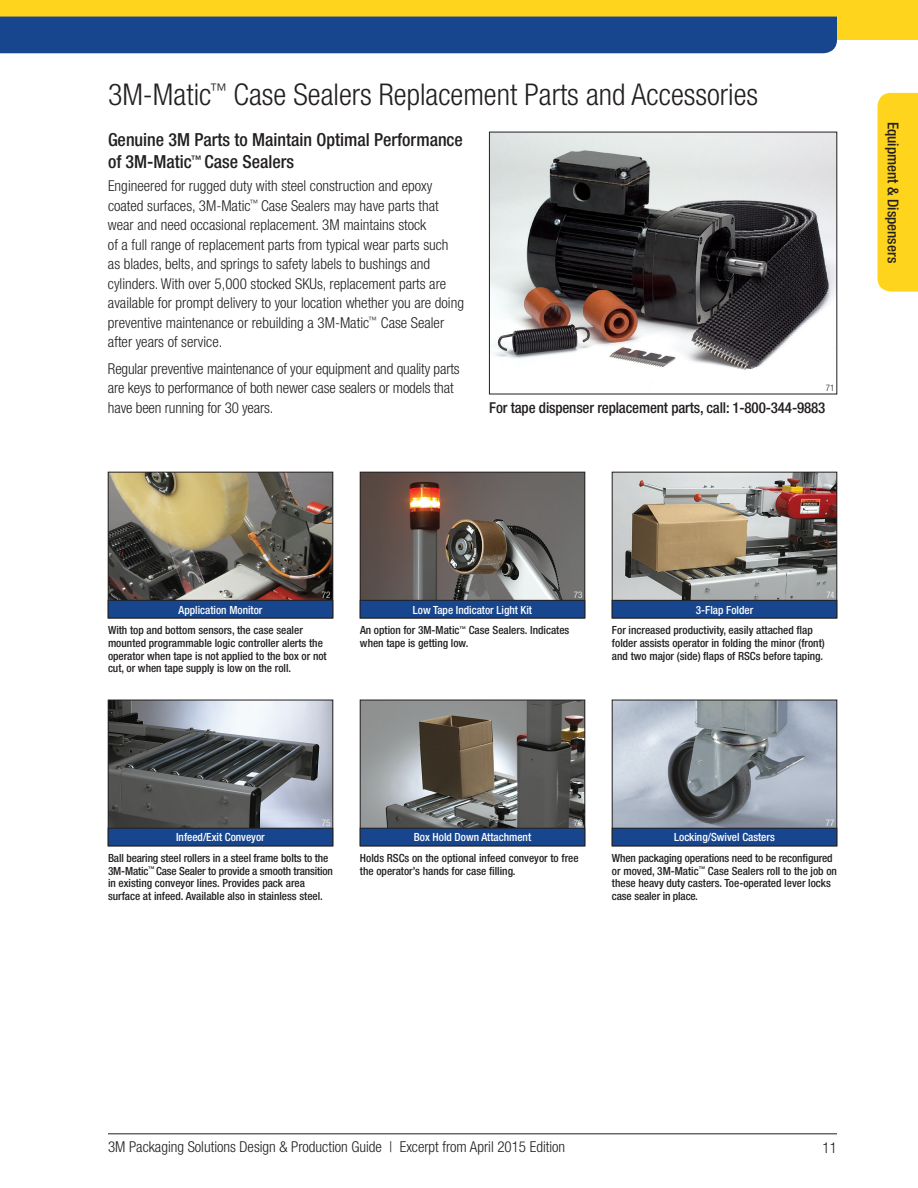
<style>
.page{position:relative;width:918px;height:1188px;background:#fff}
.page>*{position:absolute;margin:0;border:0;box-sizing:border-box;transform-origin:0 0}
.t1{font:300 condensed 30px "Helvetica Neue";color:#231f20}
.t2{font:500 condensed 18px/22.5px "Helvetica Neue";color:#231f20}
.t3{font:300 condensed 15px/19.5px "Helvetica Neue";color:#231f20}
.t4{font:500 condensed 15px "Helvetica Neue";letter-spacing:-.01em;color:#231f20}
.t5{font:500 condensed 11.25px/12.8px "Helvetica Neue";color:#231f20}
.t6{font:500 condensed 11.25px "Helvetica Neue";color:#fff}
.t7{font:300 condensed 9px "Helvetica Neue";letter-spacing:.005em;color:#fff}
.t8{font:300 condensed 9px "Helvetica Neue";color:#231f20}
</style>
<div class="page">
<div style="left:0;top:0;width:918px;height:40px;background:#fed41d"></div>
<hr style="left:108px;top:1134px;width:729px;height:1px;background:#231f20">
<div style="left:0;top:17px;width:837px;height:36px;background:#17468e"></div>
<div style="left:878px;top:93px;width:40px;height:199px;background:#fed41d"></div>
<img style="left:110px;top:474px;width:221px;height:126px">
<div style="left:108px;top:472px;width:225px;height:146px;border:1px solid #231f20"></div>
<img style="left:110px;top:702px;width:221px;height:126px">
<div style="left:108px;top:700px;width:225px;height:146px;border:1px solid #231f20"></div>
<img style="left:362px;top:474px;width:221px;height:126px">
<div style="left:360px;top:472px;width:225px;height:146px;border:1px solid #231f20"></div>
<img style="left:362px;top:702px;width:221px;height:126px">
<div style="left:360px;top:700px;width:225px;height:146px;border:1px solid #231f20"></div>
<img style="left:614px;top:474px;width:221px;height:126px">
<div style="left:612px;top:472px;width:225px;height:146px;border:1px solid #231f20"></div>
<img style="left:491px;top:134px;width:344px;height:236px">
<img style="left:614px;top:702px;width:221px;height:126px">
<div style="left:612px;top:700px;width:225px;height:146px;border:1px solid #231f20"></div>
<div style="left:108px;top:600px;width:225px;height:18px;background:#17468e"></div>
<div style="left:108px;top:600px;width:225px;height:18px;border:1px solid #231f20"></div>
<div style="left:108px;top:828px;width:225px;height:18px;background:#17468e"></div>
<div style="left:108px;top:828px;width:225px;height:18px;border:1px solid #231f20"></div>
<div style="left:360px;top:828px;width:225px;height:18px;background:#17468e"></div>
<div style="left:360px;top:828px;width:225px;height:18px;border:1px solid #231f20"></div>
<div style="left:612px;top:828px;width:225px;height:18px;background:#17468e"></div>
<div style="left:612px;top:828px;width:225px;height:18px;border:1px solid #231f20"></div>
<div style="left:360px;top:600px;width:225px;height:18px;background:#17468e"></div>
<div style="left:360px;top:600px;width:225px;height:18px;border:1px solid #231f20"></div>
<div style="left:612px;top:600px;width:225px;height:18px;background:#17468e"></div>
<div style="left:612px;top:600px;width:225px;height:18px;border:1px solid #231f20"></div>
<h1 class="t1" style="left:108px;top:77px;width:652px">3M-Matic<sup>™</sup> Case Sealers Replacement Parts and Accessories</h1>
<h2 class="t2" style="left:108px;top:128px;width:356px">Genuine 3M Parts to Maintain Optimal Performance of 3M-Matic<sup>™</sup> Case Sealers</h2>
<p class="t3" style="left:108px;top:176px;width:358px">Engineered for rugged duty with steel construction and epoxy coated surfaces, 3M-Matic<sup>™</sup> Case Sealers may have parts that wear and need occasional replacement. 3M maintains stock<br>of a full range of replacement parts from typical wear parts such as blades, belts, and springs to safety labels to bushings and cylinders. With over 5,000 stocked SKUs, replacement parts are available for prompt delivery to your location whether you are doing preventive maintenance or rebuilding a 3M-Matic<sup>™</sup> Case Sealer after years of service.</p>
<h3 class="t3" style="left:108px;top:358px;width:353px">Regular preventive maintenance of your equipment and quality parts are keys to performance of both newer case sealers or models that have been running for 30 years.</h3>
<p class="t8" style="left:826px;top:382px;width:10px">71</p>
<h3 class="t4" style="left:489px;top:398px;width:338px">For tape dispenser replacement parts, call: 1-800-344-9883</h3>
<h3 class="t4" style="left:902px;top:122px;width:143px;rotate:90deg">Equipment &amp; Dispensers</h3>
<p class="t7" style="left:322px;top:590px;width:10px">72</p>
<p class="t7" style="left:574px;top:590px;width:10px">73</p>
<p class="t7" style="left:826px;top:590px;width:10px">74</p>
<p class="t6" style="left:179px;top:603px;width:85px">Application Monitor</p>
<p class="t6" style="left:413px;top:603px;width:121px">Low Tape Indicator Light Kit</p>
<p class="t6" style="left:696px;top:603px;width:59px">3-Flap Folder</p>
<p class="t5" style="left:108px;top:624px;width:220px">With top and bottom sensors, the case sealer mounted programmable logic controller alerts the operator when tape is not applied to the box or not cut, or when tape supply is low on the roll.</p>
<p class="t5" style="left:360px;top:624px;width:211px">An option for 3M-Matic<sup>™</sup> Case Sealers. Indicates when tape is getting low.</p>
<p class="t5" style="left:612px;top:624px;width:214px">For increased productivity, easily attached flap folder assists operator in folding the minor (front) and two major (side) flaps of RSCs before taping.</p>
<p class="t7" style="left:322px;top:818px;width:10px">75</p>
<p class="t7" style="left:574px;top:818px;width:10px">76</p>
<p class="t7" style="left:826px;top:818px;width:10px">77</p>
<p class="t6" style="left:176px;top:831px;width:90px">Infeed/Exit Conveyor</p>
<p class="t6" style="left:414px;top:831px;width:119px">Box Hold Down Attachment</p>
<p class="t6" style="left:674px;top:831px;width:102px">Locking/Swivel Casters</p>
<p class="t5" style="left:108px;top:851px;width:226px">Ball bearing steel rollers in a steel frame bolts to the 3M-Matic<sup>™</sup> Case Sealer to provide a smooth transition in existing conveyor lines. Provides pack area surface at infeed. Available also in stainless steel.</p>
<p class="t5" style="left:360px;top:851px;width:220px">Holds RSCs on the optional infeed conveyor to free the operator’s hands for case filling.</p>
<p class="t5" style="left:612px;top:851px;width:227px">When packaging operations need to be reconfigured or moved, 3M-Matic<sup>™</sup> Case Sealers roll to the job on these heavy duty casters. Toe-operated lever locks case sealer in place.</p>
<h3 class="t3" style="left:108px;top:1137px;width:459px">3M Packaging Solutions Design &amp; Production Guide | Excerpt from April 2015 Edition</h3>
<h3 class="t3" style="left:823px;top:1138px;width:16px">11</h3>
</div>
